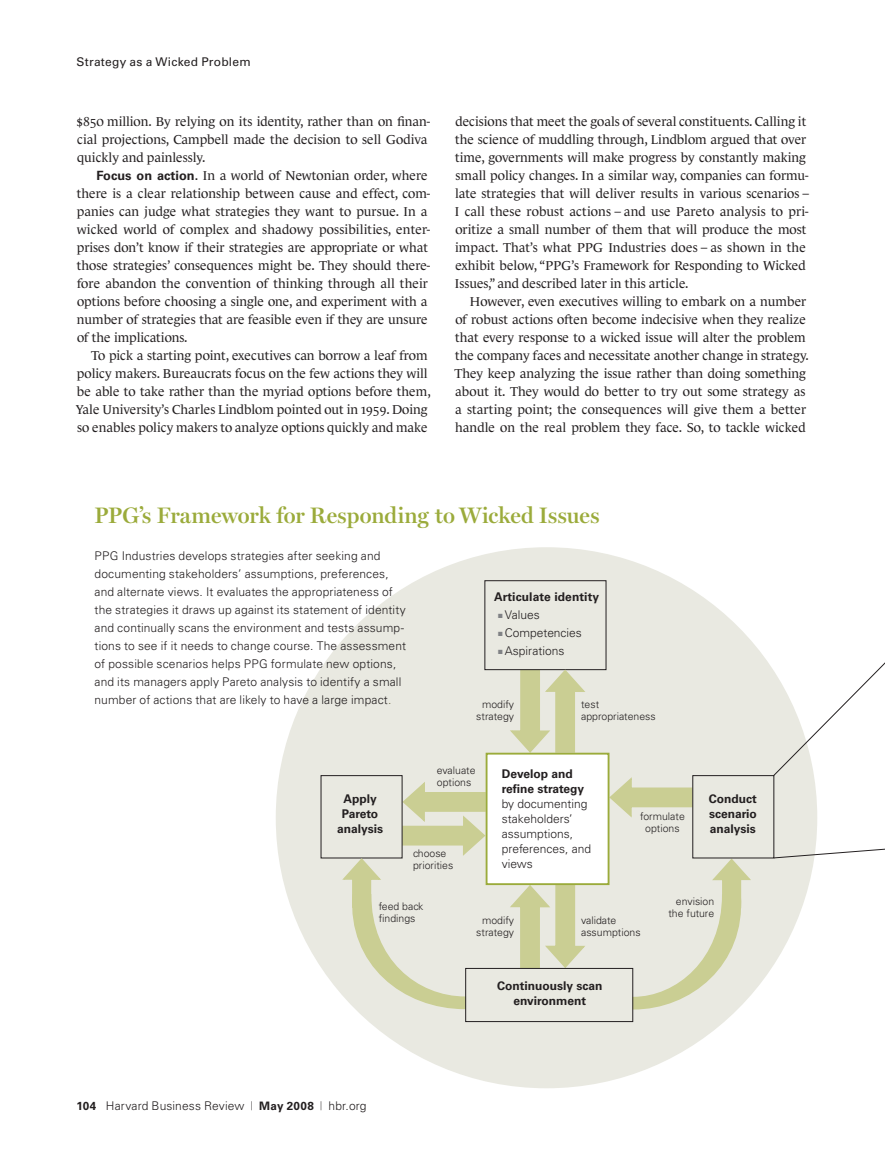
<style>
.page{position:relative;width:885px;height:1161px;background:#fff}
.page>*{position:absolute;margin:0;border:0;box-sizing:border-box;transform-origin:0 0}
.t1{font:600 22.5px "Miller Display";letter-spacing:.005em;color:#9bab3b}
.t2{font:13.2px "Le Monde Journal Normal Os F";color:#231f20}
.t3{font:300 12px/18px "Univers LT Std";letter-spacing:.01em;color:#231f20}
.t4{font:700 12px/15px "Univers LT Std";color:#231f20;text-align:center}
.t5{font:12px "Univers LT Std";letter-spacing:.02em;color:#231f20}
.t6{font:300 10.5px/12px "Univers LT Std";color:#231f20}
.s1{font-family:"Le Monde Journal Normal SC"}
.s2{font-family:"Univers LT Std";font-weight:700;font-size:12.75px}
.s3{color:#6d6a4a}
.s4{color:#808285}
.s5{font-weight:700}
.s6{font-weight:700;font-size:11.7px}
</style>
<div class="page">
<div style="left:276px;top:547px;width:541px;height:541px;background:#e9e9e1;border-radius:50%"></div>
<svg style="left:631px;top:858px;width:121px;height:152px"></svg>
<svg style="left:609px;top:775px;width:83px;height:44px"></svg>
<svg style="left:320px;top:580px;width:286px;height:279px"></svg>
<svg style="left:508px;top:668px;width:79px;height:85px"></svg>
<svg style="left:508px;top:885px;width:79px;height:83px"></svg>
<div style="left:692px;top:775px;width:82px;height:83px;border:1px solid #231f20"></div>
<svg style="left:340px;top:780px;width:146px;height:230px"></svg>
<div style="left:465px;top:968px;width:168px;height:54px;border:1px solid #231f20"></div>
<div style="left:486px;top:754px;width:122px;height:130px;background:#fff"></div>
<div style="left:485px;top:753px;width:124px;height:132px;border:2px solid #9bab3b"></div>
<svg style="left:772px;top:663px;width:112px;height:196px"></svg>
<p class="t5" style="left:76px;top:56px;width:176px">Strategy as a Wicked Problem</p>
<p class="t2" style="left:76px;top:117px;width:355px"><span class="s1">$</span>850 million. By relying on its identity, rather than on finan-</p>
<p class="t2" style="left:77px;top:135px;width:352px">cial projections, Campbell made the decision to sell Godiva</p>
<p class="t2" style="left:77px;top:153px;width:130px">quickly and painlessly.</p>
<p class="t2" style="left:96px;top:171px;width:332px"><span class="s2">Focus on action.</span> In a world of Newtonian order, where</p>
<p class="t2" style="left:77px;top:189px;width:355px">there is a clear relationship between cause and effect, com-</p>
<p class="t2" style="left:77px;top:207px;width:352px">panies can judge what strategies they want to pursue. In a</p>
<p class="t2" style="left:77px;top:225px;width:355px">wicked world of complex and shadowy possibilities, enter-</p>
<p class="t2" style="left:77px;top:243px;width:352px">prises don’t know if their strategies are appropriate or what</p>
<p class="t2" style="left:77px;top:261px;width:355px">those strategies’ consequences might be. They should there-</p>
<p class="t2" style="left:77px;top:279px;width:352px">fore abandon the convention of thinking through all their</p>
<p class="t2" style="left:77px;top:297px;width:352px">options before choosing a single one, and experiment with a</p>
<p class="t2" style="left:77px;top:315px;width:352px">number of strategies that are feasible even if they are unsure</p>
<p class="t2" style="left:77px;top:333px;width:112px">of the implications.</p>
<p class="t2" style="left:91px;top:351px;width:338px">To pick a starting point, executives can borrow a leaf from</p>
<p class="t2" style="left:77px;top:369px;width:352px">policy makers. Bureaucrats focus on the few actions they will</p>
<p class="t2" style="left:77px;top:387px;width:355px">be able to take rather than the myriad options before them,</p>
<p class="t2" style="left:76px;top:405px;width:353px">Yale University’s Charles Lindblom pointed out in 1959. Doing</p>
<p class="t2" style="left:77px;top:423px;width:352px">so enables policy makers to analyze options quickly and make</p>
<p class="t2" style="left:455px;top:117px;width:352px">decisions that meet the goals of several constituents. Calling it</p>
<p class="t2" style="left:455px;top:135px;width:352px">the science of muddling through, Lindblom argued that over</p>
<p class="t2" style="left:455px;top:153px;width:352px">time, governments will make progress by constantly making</p>
<p class="t2" style="left:455px;top:171px;width:354px">small policy changes. In a similar way, companies can formu-</p>
<p class="t2" style="left:455px;top:189px;width:355px">late strategies that will deliver results in various scenarios –</p>
<p class="t2" style="left:455px;top:207px;width:355px">I call these robust actions – and use Pareto analysis to pri-</p>
<p class="t2" style="left:455px;top:225px;width:352px">oritize a small number of them that will produce the most</p>
<p class="t2" style="left:455px;top:243px;width:352px">impact. That’s what PPG Industries does – as shown in the</p>
<p class="t2" style="left:455px;top:261px;width:352px">exhibit below, “PPG’s Framework for Responding to Wicked</p>
<p class="t2" style="left:455px;top:279px;width:235px">Issues,” and described later in this article.</p>
<p class="t2" style="left:470px;top:297px;width:338px">However, even executives willing to embark on a number</p>
<p class="t2" style="left:455px;top:315px;width:352px">of robust actions often become indecisive when they realize</p>
<p class="t2" style="left:455px;top:333px;width:352px">that every response to a wicked issue will alter the problem</p>
<p class="t2" style="left:455px;top:351px;width:355px">the company faces and necessitate another change in strategy.</p>
<p class="t2" style="left:454px;top:369px;width:353px">They keep analyzing the issue rather than doing something</p>
<p class="t2" style="left:455px;top:387px;width:351px">about it. They would do better to try out some strategy as</p>
<p class="t2" style="left:455px;top:405px;width:352px">a starting point; the consequences will give them a better</p>
<p class="t2" style="left:455px;top:423px;width:352px">handle on the real problem they face. So, to tackle wicked</p>
<p class="t1" style="left:94px;top:506px;width:506px">PPG’s Framework for Responding to Wicked Issues</p>
<p class="t3" style="left:94px;top:548px;width:313px">PPG Industries develops strategies after seeking and documenting stakeholders’ assumptions, preferences, and alternate views. It evaluates the appropriateness of the strategies it draws up against its statement of identity and continually scans the environment and tests assump&shy;tions to see if it needs to change course. The assessment of possible scenarios helps PPG formulate new options, and its managers apply Pareto analysis to identify a small number of actions that are likely to have a large impact<span class="s3">.</span></p>
<p class="t4" style="left:494px;top:590px;width:107px">Articulate identity</p>
<p class="t3" style="left:498px;top:606px;width:43px"><span class="s4">■</span> Values</p>
<p class="t3" style="left:498px;top:624px;width:85px"><span class="s4">■</span> Competencies</p>
<p class="t3" style="left:498px;top:642px;width:68px"><span class="s4">■</span> Aspirations</p>
<p class="t6" style="left:476px;top:699px;width:39px;text-align:center">modify strategy</p>
<p class="t6" style="left:581px;top:699px;width:76px">test appropriateness</p>
<p class="t4" style="left:337px;top:792px;width:48px">Apply<br>Pareto analysis</p>
<p class="t6" style="left:437px;top:765px;width:40px">evaluate options</p>
<p class="t6" style="left:413px;top:848px;width:42px">choose priorities</p>
<p class="t3" style="left:501px;top:767px;width:91px;line-height:15px"><span class="s5">Develop and refine strategy </span>by documenting stakeholders’ assumptions, preferences, and views</p>
<p class="t6" style="left:640px;top:811px;width:46px;text-align:center">formulate options</p>
<p class="t4" style="left:708px;top:792px;width:49px;text-align:justify">Conduct scenario analysis</p>
<p class="t6" style="left:378px;top:901px;width:46px">feed back findings</p>
<p class="t6" style="left:668px;top:896px;width:47px;text-align:right">envision the future</p>
<p class="t6" style="left:476px;top:915px;width:39px;text-align:center">modify strategy</p>
<p class="t6" style="left:581px;top:915px;width:61px">validate assumptions</p>
<p class="t3" style="left:76px;top:1098px;width:291px"><span class="s6">104</span> Harvard Business Review <sup>|</sup> <span class="s6">May 2008</span> <sup>|</sup> hbr.org</p>
<p class="t4" style="left:497px;top:979px;width:107px">Continuously scan environment</p>
</div>
